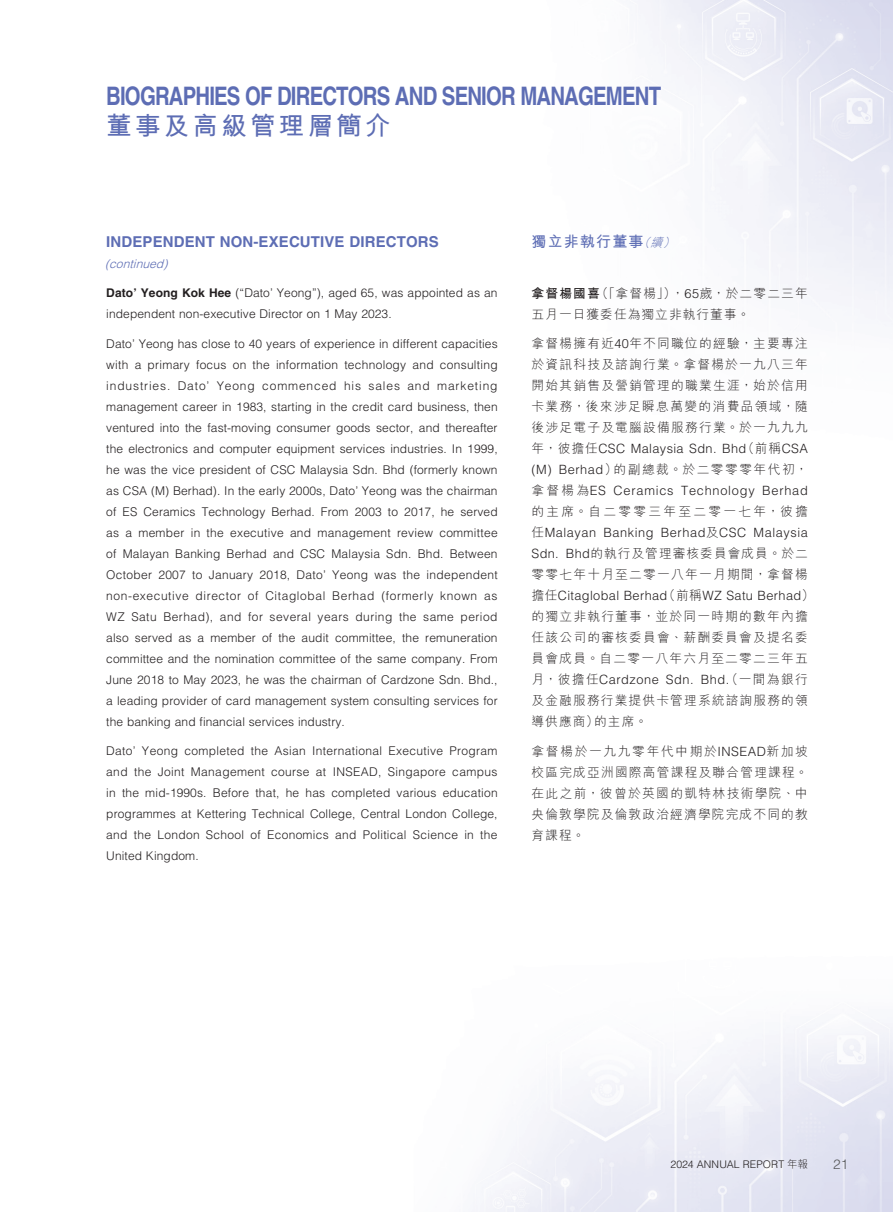
<style>
.page{position:relative;width:893px;height:1212px;background:#fff}
.page>*{position:absolute;margin:0;border:0;box-sizing:border-box;transform-origin:0 0}
.t1{font:700 25.5px "Helvetica LT Std";letter-spacing:-.04em;color:#5d6db4;scale:.8 1}
.t2{font:700 25.5px "M Hei HK";letter-spacing:.13em;color:#5d6db4}
.t3{font:700 15px "Helvetica LT Std";letter-spacing:.01em;color:#5d6db4}
.t4{font:700 15px "M Hei HK";letter-spacing:.08em;color:#5d6db4}
.t5{font:300 13.5px "Helvetica LT Std";color:#57585a}
.t6{font:300 12.75px/21px "M Hei HK";letter-spacing:.095em;color:#231f20}
.t7{font:300 12.75px "Helvetica LT Std";letter-spacing:.04em;color:#231f20}
.t8{font:300 12.75px "Helvetica LT Std";letter-spacing:.06em;color:#231f20}
.t9{font:300 12.75px "M Hei HK";letter-spacing:.115em;color:#231f20}
.t10{font:300 12.75px "M Hei HK";letter-spacing:.175em;color:#231f20}
.t11{font:300 12px/21px "Helvetica LT Std";letter-spacing:.01em;color:#231f20;text-align:justify}
.t12{font:italic 300 12px "Helvetica LT Std";color:#5d6db4}
.t13{font:300 10.5px "Helvetica LT Std";letter-spacing:.015em;color:#231f20}
.s1{font-weight:700}
.s2{font-weight:300;font-style:italic;font-size:12px}
.s3{font-family:"Helvetica LT Std"}
.s4{font-family:"M Hei HK"}
</style>
<div class="page">
<img style="left:486px;top:0;width:407px;height:1212px">
<h1 class="t1" style="left:106px;top:80px;width:695px">BIOGRAPHIES OF DIRECTORS AND SENIOR MANAGEMENT</h1>
<h1 class="t2" style="left:106px;top:107px;width:286px">董事及高級管理層簡介</h1>
<p class="t3" style="left:106px;top:232px;width:334px">INDEPENDENT NON-EXECUTIVE DIRECTORS</p>
<p class="t12" style="left:105px;top:256px;width:68px">(continued)</p>
<p class="t11" style="left:106px;top:282px;width:393px"><span class="s1">Dato’ Yeong Kok Hee</span> (“Dato’ Yeong”), aged 65, was appointed as an independent non-executive Director on 1 May 2023.</p>
<p class="t11" style="left:106px;top:333px;width:393px">Dato’ Yeong has close to 40 years of experience in different capacities with a primary focus on the information technology and consulting industries. Dato’ Yeong commenced his sales and marketing management career in 1983, starting in the credit card business, then ventured into the fast-moving consumer goods sector, and thereafter the electronics and computer equipment services industries. In 1999, he was the vice president of CSC Malaysia Sdn. Bhd (formerly known as CSA (M) Berhad). In the early 2000s, Dato’ Yeong was the chairman of ES Ceramics Technology Berhad. From 2003 to 2017, he served as a member in the executive and management review committee of Malayan Banking Berhad and CSC Malaysia Sdn. Bhd. Between October 2007 to January 2018, Dato’ Yeong was the independent non-executive director of Citaglobal Berhad (formerly known as WZ Satu Berhad), and for several years during the same period also served as a member of the audit committee, the remuneration committee and the nomination committee of the same company. From June 2018 to May 2023, he was the chairman of Cardzone Sdn. Bhd., a leading provider of card management system consulting services for the banking and financial services industry.</p>
<p class="t11" style="left:106px;top:740px;width:393px">Dato’ Yeong completed the Asian International Executive Program and the Joint Management course at INSEAD, Singapore campus in the mid-1990s. Before that, he has completed various education programmes at Kettering Technical College, Central London College, and the London School of Economics and Political Science in the United Kingdom.</p>
<p class="t4" style="left:531px;top:231px;width:148px">獨立非執行董事<span class="s2">（續）</span></p>
<p class="t6" style="left:531px;top:282px;width:278px"><span class="s1">拿督楊國喜</span>（「拿督楊」），<span class="s3">65</span>歲，於二零二三年五月一日獲委任為獨立非執行董事。</p>
<p class="t6" style="left:531px;top:333px;width:278px;text-align:justify">拿督楊擁有近<span class="s3">40</span>年不同職位的經驗，主要專注於資訊科技及諮詢行業。拿督楊於一九八三年開始其銷售及營銷管理的職業生涯，始於信用卡業務，後來涉足瞬息萬變的消費品領域，隨後涉足電子及電腦設備服務行業。於一九九九</p>
<p class="t7" style="left:531px;top:441px;width:278px"><span class="s4">年，彼擔任</span>CSC Malaysia Sdn. Bhd<span class="s4">（前稱</span>CSA</p>
<p class="t9" style="left:531px;top:463px;width:278px"><span class="s3">(M) Berhad</span>）的副總裁。於二零零零年代初，</p>
<p class="t8" style="left:531px;top:483px;width:278px"><span class="s4">拿督楊為</span>ES Ceramics Technology Berhad</p>
<p class="t10" style="left:531px;top:505px;width:278px">的主席。自二零零三年至二零一七年，彼擔</p>
<p class="t7" style="left:531px;top:525px;width:278px"><span class="s4">任</span>Malayan Banking Berhad<span class="s4">及</span>CSC Malaysia</p>
<p class="t6" style="left:531px;top:543px;width:278px"><span class="s3">Sdn. Bhd</span>的執行及管理審核委員會成員。於二零零七年十月至二零一八年一月期間，拿督楊</p>
<p class="t7" style="left:531px;top:588px;width:284px"><span class="s4">擔任</span>Citaglobal Berhad<span class="s4">（前稱</span>WZ Satu Berhad<span class="s4">）</span></p>
<p class="t6" style="left:531px;top:606px;width:278px;text-align:justify">的獨立非執行董事，並於同一時期的數年內擔任該公司的審核委員會、薪酬委員會及提名委員會成員。自二零一八年六月至二零二三年五</p>
<p class="t7" style="left:531px;top:672px;width:278px"><span class="s4">月，彼擔任</span>Cardzone Sdn. Bhd.<span class="s4">（一間為銀行</span></p>
<p class="t6" style="left:531px;top:690px;width:278px">及金融服務行業提供卡管理系統諮詢服務的領導供應商）的主席。</p>
<p class="t6" style="left:531px;top:740px;width:278px;text-align:justify">拿督楊於一九九零年代中期於<span class="s3">INSEAD</span>新加坡校區完成亞洲國際高管課程及聯合管理課程。在此之前，彼曾於英國的凱特林技術學院、中央倫敦學院及倫敦政治經濟學院完成不同的教育課程。</p>
<p class="t13" style="left:670px;top:1158px;width:139px">2024 ANNUAL REPORT <span class="s4">年報</span></p>
<p class="t5" style="left:833px;top:1155px;width:17px">21</p>
</div>
